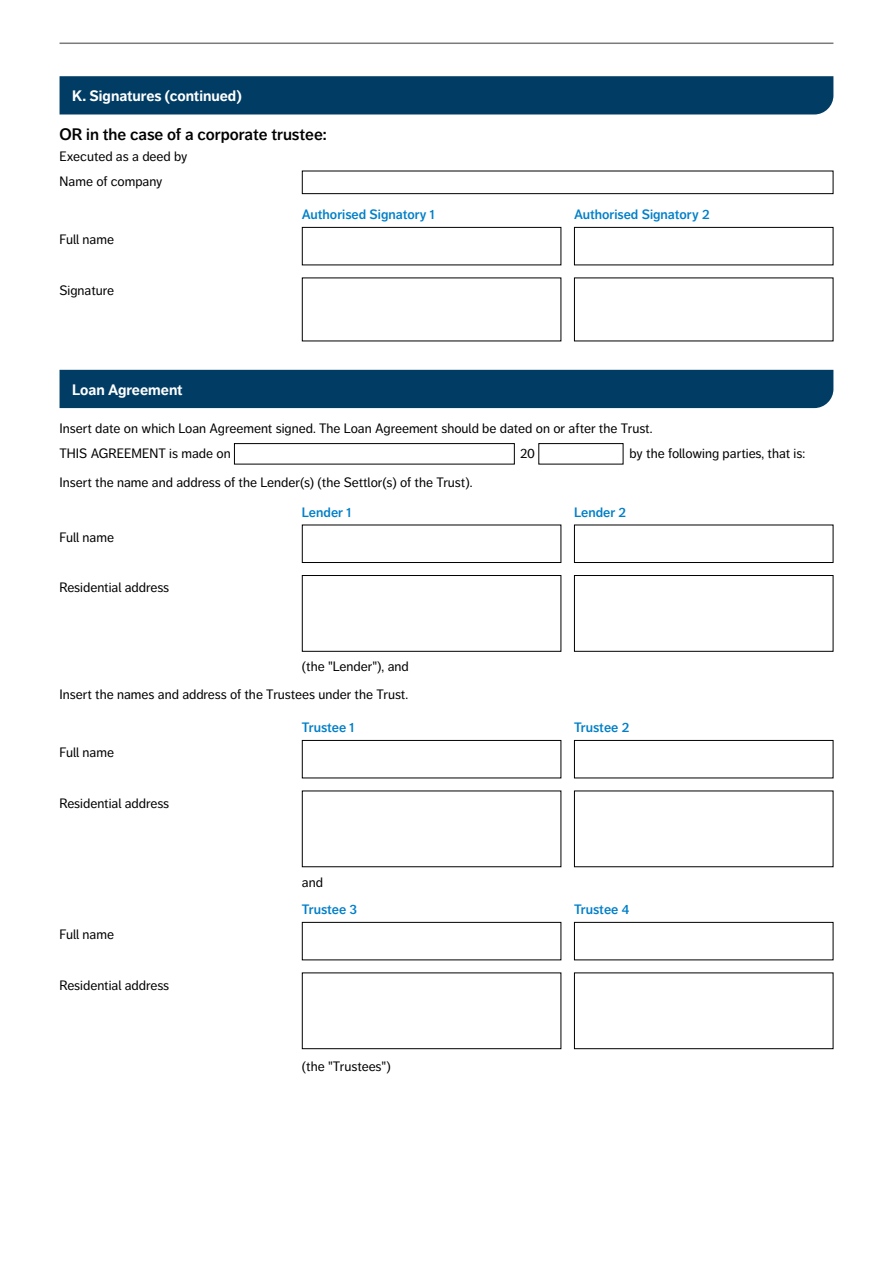
<style>
.page{position:relative;width:893px;height:1263px;background:#fff}
.page>*{position:absolute;margin:0;border:0;box-sizing:border-box;transform-origin:0 0}
.Text_heading_small_b{font:600 16.5px "Friends Life Dagny";color:#000}
.Body_text{font:700 15px "Friends Life Dagny";color:#fff}
.App_Form_Body_Text{font:13.5px "Friends Life Dagny";color:#000}
.t1{font:600 13.5px "Friends Life Dagny";color:#007fc8}
</style>
<div class="page">
<hr style="left:60px;top:43px;width:773px;height:1px;background:#7c7b7b">
<div style="left:60px;top:76px;width:773px;height:38px;background:#003c64"></div>
<div style="left:60px;top:370px;width:773px;height:38px;background:#003c64"></div>
<div style="left:302px;top:171px;width:531px;height:23px;border:1px solid #000"></div>
<div style="left:302px;top:227px;width:259px;height:38px;border:1px solid #000"></div>
<div style="left:574px;top:227px;width:259px;height:38px;border:1px solid #000"></div>
<div style="left:234px;top:443px;width:281px;height:21px;border:1px solid #000"></div>
<div style="left:538px;top:443px;width:85px;height:21px;border:1px solid #000"></div>
<div style="left:302px;top:525px;width:259px;height:38px;border:1px solid #000"></div>
<div style="left:574px;top:525px;width:259px;height:38px;border:1px solid #000"></div>
<div style="left:302px;top:575px;width:259px;height:77px;border:1px solid #000"></div>
<div style="left:574px;top:575px;width:259px;height:77px;border:1px solid #000"></div>
<div style="left:302px;top:740px;width:259px;height:38px;border:1px solid #000"></div>
<div style="left:574px;top:740px;width:259px;height:38px;border:1px solid #000"></div>
<div style="left:302px;top:922px;width:259px;height:38px;border:1px solid #000"></div>
<div style="left:574px;top:922px;width:259px;height:38px;border:1px solid #000"></div>
<div style="left:302px;top:972px;width:259px;height:77px;border:1px solid #000"></div>
<div style="left:574px;top:972px;width:259px;height:77px;border:1px solid #000"></div>
<p class="Body_text" style="left:72px;top:87px;width:171px">K. Signatures (continued)</p>
<p class="Text_heading_small_b" style="left:60px;top:124px;width:269px">OR in the case of a corporate trustee:</p>
<p class="App_Form_Body_Text" style="left:60px;top:148px;width:130px">Executed as a deed by</p>
<p class="App_Form_Body_Text" style="left:60px;top:173px;width:105px">Name of company</p>
<p class="t1" style="left:302px;top:206px;width:134px">Authorised Signatory 1</p>
<p class="t1" style="left:574px;top:206px;width:137px">Authorised Signatory 2</p>
<p class="App_Form_Body_Text" style="left:60px;top:232px;width:56px">Full name</p>
<p class="App_Form_Body_Text" style="left:60px;top:282px;width:56px">Signature</p>
<p class="Body_text" style="left:72px;top:381px;width:112px">Loan Agreement</p>
<p class="App_Form_Body_Text" style="left:60px;top:421px;width:594px">Insert date on which Loan Agreement signed. The Loan Agreement should be dated on or after the Trust.</p>
<p class="App_Form_Body_Text" style="left:60px;top:446px;width:173px">THIS AGREEMENT is made on</p>
<p class="App_Form_Body_Text" style="left:520px;top:446px;width:17px">20</p>
<p class="App_Form_Body_Text" style="left:630px;top:446px;width:177px">by the following parties, that is:</p>
<p class="App_Form_Body_Text" style="left:60px;top:475px;width:414px">Insert the name and address of the Lender(s) (the Settlor(s) of the Trust).</p>
<p class="t1" style="left:302px;top:504px;width:51px">Lender 1</p>
<p class="t1" style="left:574px;top:504px;width:53px">Lender 2</p>
<p class="App_Form_Body_Text" style="left:60px;top:529px;width:56px">Full name</p>
<p class="App_Form_Body_Text" style="left:60px;top:580px;width:111px">Residential address</p>
<p class="App_Form_Body_Text" style="left:302px;top:659px;width:108px">(the "Lender"), and</p>
<p class="App_Form_Body_Text" style="left:60px;top:686px;width:350px">Insert the names and address of the Trustees under the Trust.</p>
<p class="t1" style="left:302px;top:719px;width:54px">Trustee 1</p>
<p class="t1" style="left:574px;top:719px;width:57px">Trustee 2</p>
<p class="App_Form_Body_Text" style="left:60px;top:745px;width:56px">Full name</p>
<p class="App_Form_Body_Text" style="left:60px;top:795px;width:111px">Residential address</p>
<p class="App_Form_Body_Text" style="left:60px;top:927px;width:56px">Full name</p>
<p class="App_Form_Body_Text" style="left:60px;top:977px;width:111px">Residential address</p>
<p class="App_Form_Body_Text" style="left:302px;top:874px;width:23px">and</p>
<p class="t1" style="left:302px;top:901px;width:57px">Trustee 3</p>
<p class="t1" style="left:574px;top:901px;width:57px">Trustee 4</p>
<p class="App_Form_Body_Text" style="left:302px;top:1058px;width:90px">(the "Trustees")</p>
</div>
